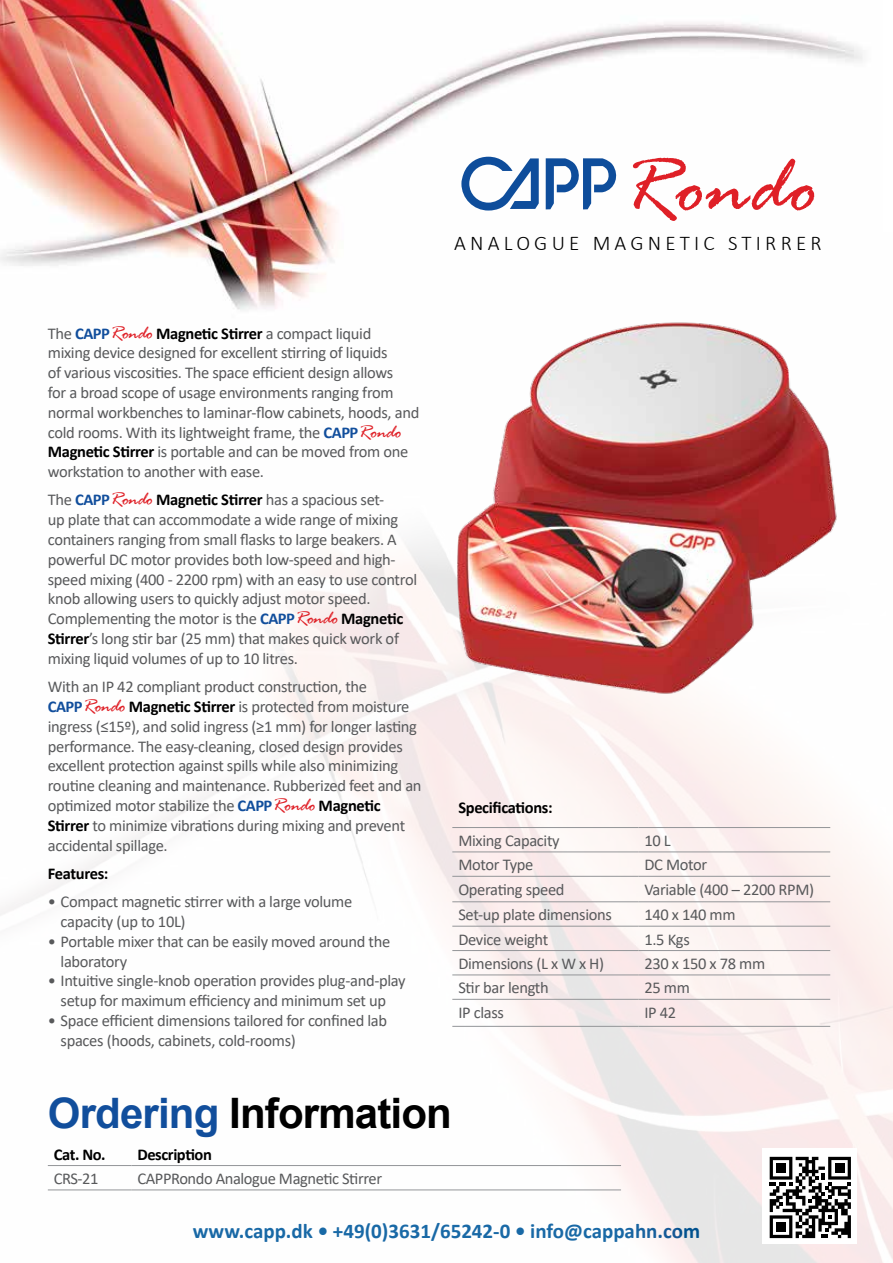
<style>
.page{position:relative;width:893px;height:1263px;background:#fff}
.page>*{position:absolute;margin:0;border:0;box-sizing:border-box;transform-origin:0 0}
.t1{font:italic 84.3px "Rage";color:#df2027}
.t2{font:700 42px "Arial";letter-spacing:-.02em;color:#000}
.t3{font:700 21px "Calibri";color:#00599d}
.t4{font:300 21px "Calibri";letter-spacing:.2em;color:#000}
.t5{font:16.5px/19.8px "Calibri";letter-spacing:-.02em;color:#58595b}
.t6{font:700 16.5px "Calibri";letter-spacing:-.025em;color:#000}
.s1{font-weight:700;color:#114e9c}
.s2{font-family:"Rage";font-style:italic;font-size:19.5px;color:#df2027}
.s3{font-weight:700;color:#000}
.s4{color:#114e9c}
</style>
<div class="page">
<img style="left:0;top:0;width:863px;height:318px">
<hr style="left:452px;top:827px;width:186px;height:1px;background:#939598">
<hr style="left:638px;top:827px;width:192px;height:1px;background:#939598">
<hr style="left:452px;top:851px;width:186px;height:1px;background:#939598">
<hr style="left:638px;top:851px;width:192px;height:1px;background:#939598">
<hr style="left:452px;top:876px;width:186px;height:1px;background:#939598">
<hr style="left:638px;top:876px;width:192px;height:1px;background:#939598">
<hr style="left:452px;top:901px;width:186px;height:1px;background:#939598">
<hr style="left:638px;top:901px;width:192px;height:1px;background:#939598">
<hr style="left:452px;top:926px;width:186px;height:1px;background:#939598">
<hr style="left:638px;top:926px;width:192px;height:1px;background:#939598">
<hr style="left:452px;top:950px;width:186px;height:1px;background:#939598">
<hr style="left:638px;top:950px;width:192px;height:1px;background:#939598">
<hr style="left:452px;top:974px;width:186px;height:1px;background:#939598">
<hr style="left:638px;top:974px;width:192px;height:1px;background:#939598">
<hr style="left:452px;top:999px;width:186px;height:1px;background:#939598">
<hr style="left:638px;top:999px;width:192px;height:1px;background:#939598">
<hr style="left:452px;top:1026px;width:186px;height:1px;background:#939598">
<hr style="left:638px;top:1026px;width:192px;height:1px;background:#939598">
<svg style="left:461px;top:157px;width:78px;height:54px"></svg>
<svg style="left:546px;top:158px;width:74px;height:51px"></svg>
<hr style="left:48px;top:1165px;width:83px;height:1px;background:#939598">
<hr style="left:131px;top:1165px;width:490px;height:1px;background:#939598">
<hr style="left:48px;top:1189px;width:83px;height:1px;background:#939598">
<hr style="left:131px;top:1189px;width:490px;height:1px;background:#939598">
<img style="left:432px;top:295px;width:431px;height:453px">
<svg style="left:770px;top:1157px;width:81px;height:81px"></svg>
<h1 class="t1" style="left:619px;top:141px;width:201px">Rondo</h1>
<p class="t5" style="left:48px;top:323px;width:373px">The <span class="s1">CAPP</span><span class="s2">Rondo</span> <span class="s3">Magnetic Stirrer</span> a compact liquid<br>mixing device designed for excellent stirring of liquids<br>of various viscosities. The space efficient design allows<br>for a broad scope of usage environments ranging from normal workbenches to laminar-flow cabinets, hoods, and cold rooms. With its lightweight frame, the <span class="s1">CAPP</span><span class="s2">Rondo </span><span class="s3">Magnetic Stirrer</span> is portable and can be moved from one workstation to another with ease.</p>
<p class="t5" style="left:48px;top:490px;width:371px">The <span class="s1">CAPP</span><span class="s2">Rondo</span> <span class="s3">Magnetic Stirrer</span> has a spacious set-<br>up plate that can accommodate a wide range of mixing containers ranging from small flasks to large beakers. A powerful DC motor provides both low-speed and high&shy;speed mixing (400 - 2200 rpm) with an easy to use control knob allowing users to quickly adjust motor speed.<br>Complementing the motor is the <span class="s1">CAPP</span><span class="s2">Rondo</span> <span class="s3">Magnetic Stirrer</span>’s long stir bar (25 mm) that makes quick work of mixing liquid volumes of up to 10 litres.</p>
<p class="t5" style="left:48px;top:676px;width:375px">With an IP 42 compliant product construction, the <span class="s1">CAPP</span><span class="s2">Rondo</span> <span class="s3">Magnetic Stirrer</span> is protected from moisture ingress (≤15º), and solid ingress (≥1 mm) for longer lasting performance. The easy-cleaning, closed design provides excellent protection against spills while also minimizing routine cleaning and maintenance. Rubberized feet and an optimized motor stabilize the <span class="s1">CAPP</span><span class="s2">Rondo</span> <span class="s3">Magnetic Stirrer</span> to minimize vibrations during mixing and prevent accidental spillage.</p>
<p class="t6" style="left:48px;top:862px;width:62px">Features:</p>
<p class="t5" style="left:61px;top:891px;width:293px;text-indent:-13px">• Compact magnetic stirrer with a large volume capacity (up to 10L)</p>
<p class="t5" style="left:61px;top:931px;width:331px;text-indent:-13px">• Portable mixer that can be easily moved around the laboratory</p>
<p class="t5" style="left:48px;top:970px;width:359px;text-align:center">• Intuitive single-knob operation provides plug-and-play setup for maximum efficiency and minimum set up</p>
<p class="t5" style="left:61px;top:1010px;width:328px;text-indent:-13px">• Space efficient dimensions tailored for confined lab spaces (hoods, cabinets, cold-rooms)</p>
<p class="t4" style="left:454px;top:230px;width:369px">ANALOGUE MAGNETIC STIRRER</p>
<p class="t6" style="left:458px;top:795px;width:96px">Specifications:</p>
<p class="t5" style="left:458px;top:830px;width:103px">Mixing Capacity</p>
<p class="t5" style="left:644px;top:830px;width:28px">10 L</p>
<p class="t5" style="left:458px;top:854px;width:77px">Motor Type</p>
<p class="t5" style="left:644px;top:854px;width:64px">DC Motor</p>
<p class="t5" style="left:458px;top:879px;width:108px">Operating speed</p>
<p class="t5" style="left:644px;top:879px;width:171px">Variable (400 – 2200 RPM)</p>
<p class="t5" style="left:458px;top:904px;width:155px">Set-up plate dimensions</p>
<p class="t5" style="left:644px;top:904px;width:93px">140 x 140 mm</p>
<p class="t5" style="left:458px;top:929px;width:91px">Device weight</p>
<p class="t5" style="left:644px;top:929px;width:47px">1.5 Kgs</p>
<p class="t5" style="left:458px;top:953px;width:147px">Dimensions (L x W x H)</p>
<p class="t5" style="left:644px;top:953px;width:122px">230 x 150 x 78 mm</p>
<p class="t5" style="left:458px;top:977px;width:92px">Stir bar length</p>
<p class="t5" style="left:644px;top:977px;width:47px">25 mm</p>
<p class="t5" style="left:458px;top:1002px;width:47px">IP class</p>
<p class="t5" style="left:644px;top:1002px;width:33px">IP 42</p>
<h2 class="t2" style="left:48px;top:1084px;width:406px"><span class="s4">Ordering</span> Information</h2>
<p class="t6" style="left:54px;top:1142px;width:53px">Cat. No.</p>
<p class="t6" style="left:137px;top:1142px;width:76px">Description</p>
<p class="t5" style="left:54px;top:1168px;width:46px">CRS-21</p>
<p class="t5" style="left:137px;top:1168px;width:246px">CAPPRondo Analogue Magnetic Stirrer</p>
<p class="t3" style="left:193px;top:1216px;width:509px">www.capp.dk • +49(0)3631/65242-0 • info@cappahn.com</p>
</div>
